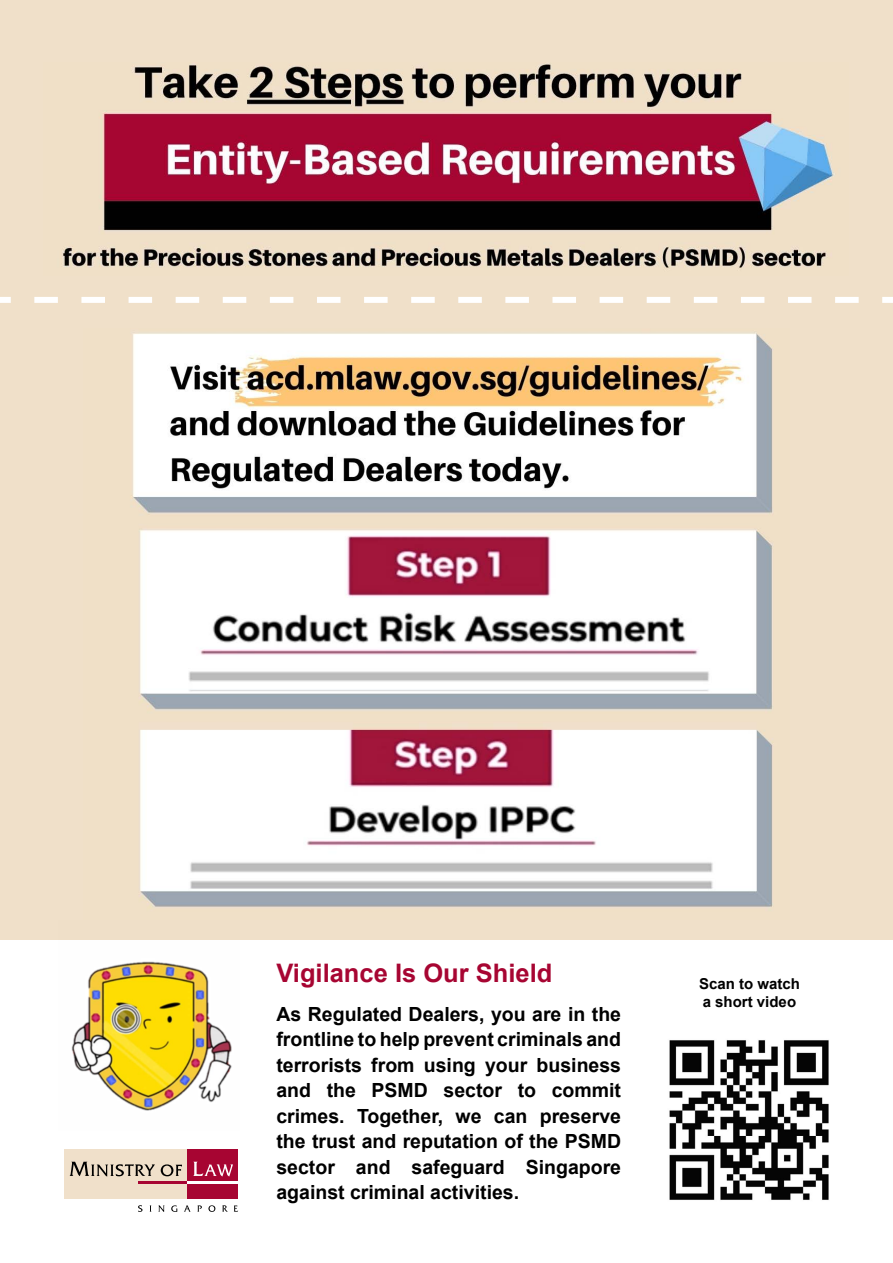
<style>
.page{position:relative;width:893px;height:1263px;background:#fff}
.page>*{position:absolute;margin:0;border:0;box-sizing:border-box;transform-origin:0 0}
.t1{font:700 25.5px "Arial";color:#a70532}
.t2{font:700 19.5px/25.5px "Arial";color:#000;text-align:justify}
.t3{font:700 15px/18px "Arial";color:#000}
</style>
<div class="page">
<div style="left:0;top:0;width:893px;height:940px;background:#f0e0c9"></div>
<img style="left:63px;top:64px;width:772px;height:204px">
<img style="left:133px;top:333px;width:640px;height:574px">
<img style="left:71px;top:961px;width:161px;height:150px">
<div style="left:64px;top:1149px;width:123px;height:50px;background:#f0e0ca"></div>
<div style="left:187px;top:1149px;width:51px;height:50px;background:#a70532"></div>
<svg style="left:69px;top:1162px;width:86px;height:14px"></svg>
<svg style="left:161px;top:1164px;width:21px;height:12px"></svg>
<svg style="left:193px;top:1162px;width:40px;height:14px"></svg>
<hr style="left:138px;top:1181px;width:50px;height:2px;background:#a70532">
<hr style="left:187px;top:1181px;width:51px;height:2px;background:#fff">
<svg style="left:138px;top:1205px;width:5px;height:7px"></svg>
<svg style="left:158px;top:1205px;width:7px;height:7px"></svg>
<svg style="left:171px;top:1205px;width:6px;height:7px"></svg>
<svg style="left:184px;top:1205px;width:7px;height:7px"></svg>
<svg style="left:197px;top:1205px;width:5px;height:7px"></svg>
<svg style="left:208px;top:1205px;width:7px;height:7px"></svg>
<svg style="left:222px;top:1205px;width:6px;height:7px"></svg>
<svg style="left:234px;top:1205px;width:4px;height:7px"></svg>
<img style="left:669px;top:1040px;width:160px;height:160px">
<svg style="left:0;top:297px;width:893px;height:6px"></svg>
<h1 class="t1" style="left:276px;top:957px;width:277px">Vigilance Is Our Shield</h1>
<p class="t2" style="left:276px;top:1002px;width:346px">As Regulated Dealers, you are in the frontline to help prevent criminals and terrorists from using your business and the PSMD sector to commit crimes. Together, we can preserve the trust and reputation of the PSMD sector and safeguard Singapore against criminal activities.</p>
<p class="t3" style="left:699px;top:975px;width:102px">Scan to watch a short video</p>
</div>
